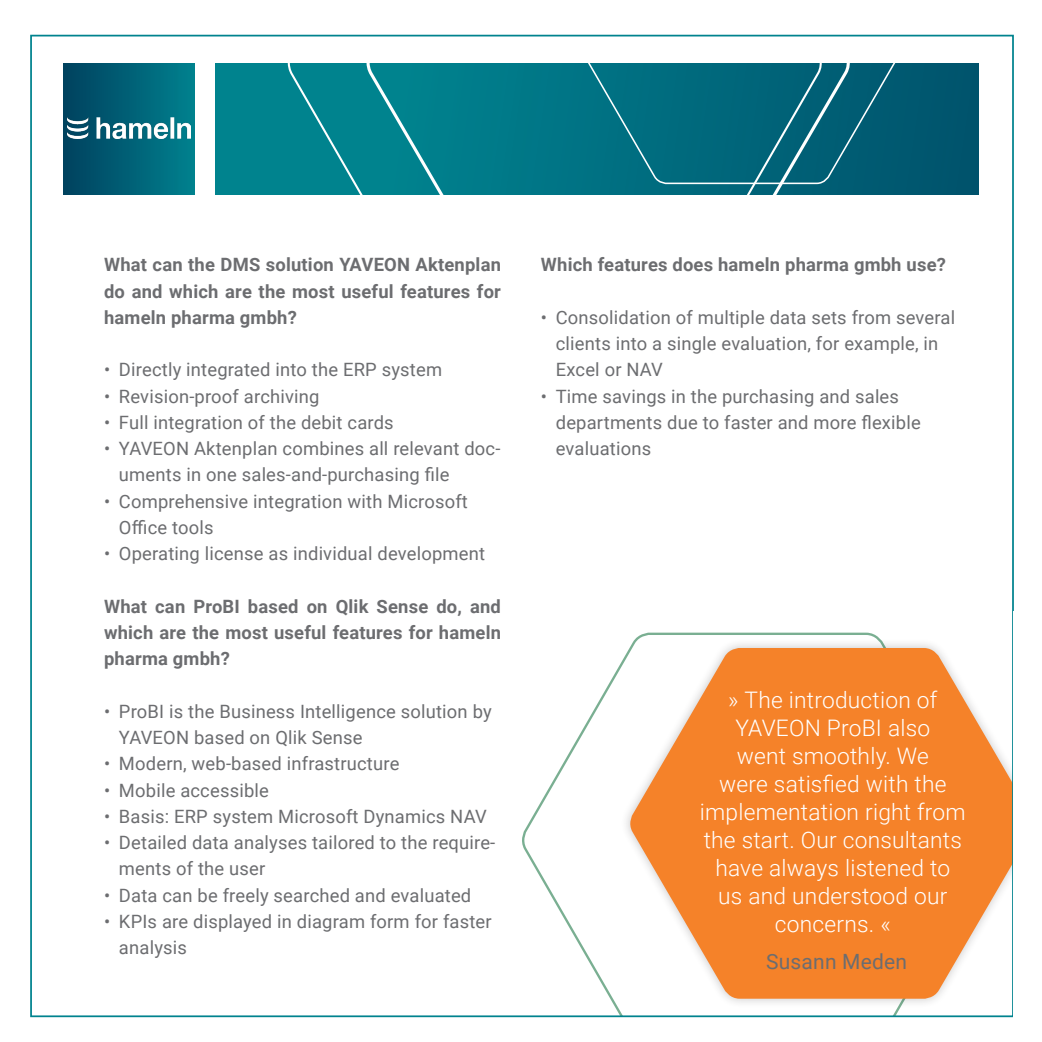
<style>
.page{position:relative;width:1042px;height:1042px;background:#fff}
.page>*{position:absolute;margin:0;border:0;box-sizing:border-box;transform-origin:0 0}
.Content_24{font:300 22.75px/28px "Roboto";letter-spacing:.01em;color:#fff;text-align:center}
.Content_24-2{font:21px "Roboto";letter-spacing:.01em;color:#6c6d70}
.t1{font:18.38px/26.2px "Roboto";letter-spacing:.01em;color:#6c6d70}
.Content_24-3{font:700 18.38px/26.2px "Roboto";letter-spacing:.01em;color:#6c6d70;text-align:justify}
</style>
<div class="page">
<svg style="left:522px;top:632px;width:378px;height:382px"></svg>
<div style="left:620px;top:638px;width:422px;height:371px;background:#231f20;opacity:.25"></div>
<svg style="left:627px;top:648px;width:384px;height:350px;fill:#f58229"></svg>
<svg style="left:215px;top:63px;width:764px;height:131px;background:#006b7d"></svg>
<svg style="left:285px;top:34px;width:539px;height:161px"></svg>
<svg style="left:575px;top:34px;width:332px;height:151px"></svg>
<div style="left:63px;top:63px;width:132px;height:132px;background:linear-gradient(to right,#01415f,#00808e)"></div>
<img style="left:68px;top:117px;width:122px;height:21px">
<div style="left:1014px;top:611px;width:28px;height:431px;background:#fff"></div>
<p class="Content_24-3" style="left:104px;top:251px;width:398px">What can the DMS solution YAVEON Aktenplan do and which are the most useful features for hameln pharma gmbh?</p>
<p class="t1" style="left:104px;top:356px;width:339px">• Directly integrated into the ERP system</p>
<p class="t1" style="left:104px;top:382px;width:217px">• Revision-proof archiving</p>
<p class="t1" style="left:104px;top:408px;width:291px">• Full integration of the debit cards</p>
<p class="t1" style="left:119px;top:435px;width:383px;text-indent:-15px">• YAVEON Aktenplan combines all relevant doc&shy;uments in one sales-and-purchasing file</p>
<p class="t1" style="left:119px;top:487px;width:350px;text-indent:-15px">• Comprehensive integration with Microsoft<br>Office tools</p>
<p class="t1" style="left:104px;top:540px;width:382px">• Operating license as individual development</p>
<p class="Content_24-3" style="left:104px;top:592px;width:398px">What can ProBI based on Qlik Sense do, and which are the most useful features for hameln pharma gmbh?</p>
<p class="t1" style="left:119px;top:697px;width:374px;text-indent:-15px">• ProBI is the Business Intelligence solution by<br>YAVEON based on Qlik Sense</p>
<p class="t1" style="left:104px;top:750px;width:297px">• Modern, web-based infrastructure</p>
<p class="t1" style="left:104px;top:776px;width:166px">• Mobile accessible</p>
<p class="t1" style="left:104px;top:802px;width:384px">• Basis: ERP system Microsoft Dynamics NAV</p>
<p class="t1" style="left:119px;top:828px;width:378px;text-indent:-15px">• Detailed data analyses tailored to the require&shy;ments of the user</p>
<p class="t1" style="left:104px;top:881px;width:369px">• Data can be freely searched and evaluated</p>
<p class="t1" style="left:119px;top:907px;width:374px;text-indent:-15px">• KPIs are displayed in diagram form for faster analysis</p>
<p class="Content_24-3" style="left:541px;top:251px;width:406px">Which features does hameln pharma gmbh use?</p>
<p class="t1" style="left:556px;top:303px;width:401px;text-indent:-15px">• Consolidation of multiple data sets from several clients into a single evaluation, for example, in<br>Excel or NAV</p>
<p class="t1" style="left:556px;top:382px;width:366px;text-indent:-15px">• Time savings in the purchasing and sales departments due to faster and more flexible evaluations</p>
<p class="Content_24" style="left:700px;top:685px;width:267px">» The introduction of<br>YAVEON ProBI also<br>went smoothly. We<br>were satisfied with the implementation right from the start. Our consultants have always listened to<br>us and understood our concerns. «</p>
<p class="Content_24-2" style="left:766px;top:947px;width:143px">Susann Meden</p>
</div>
